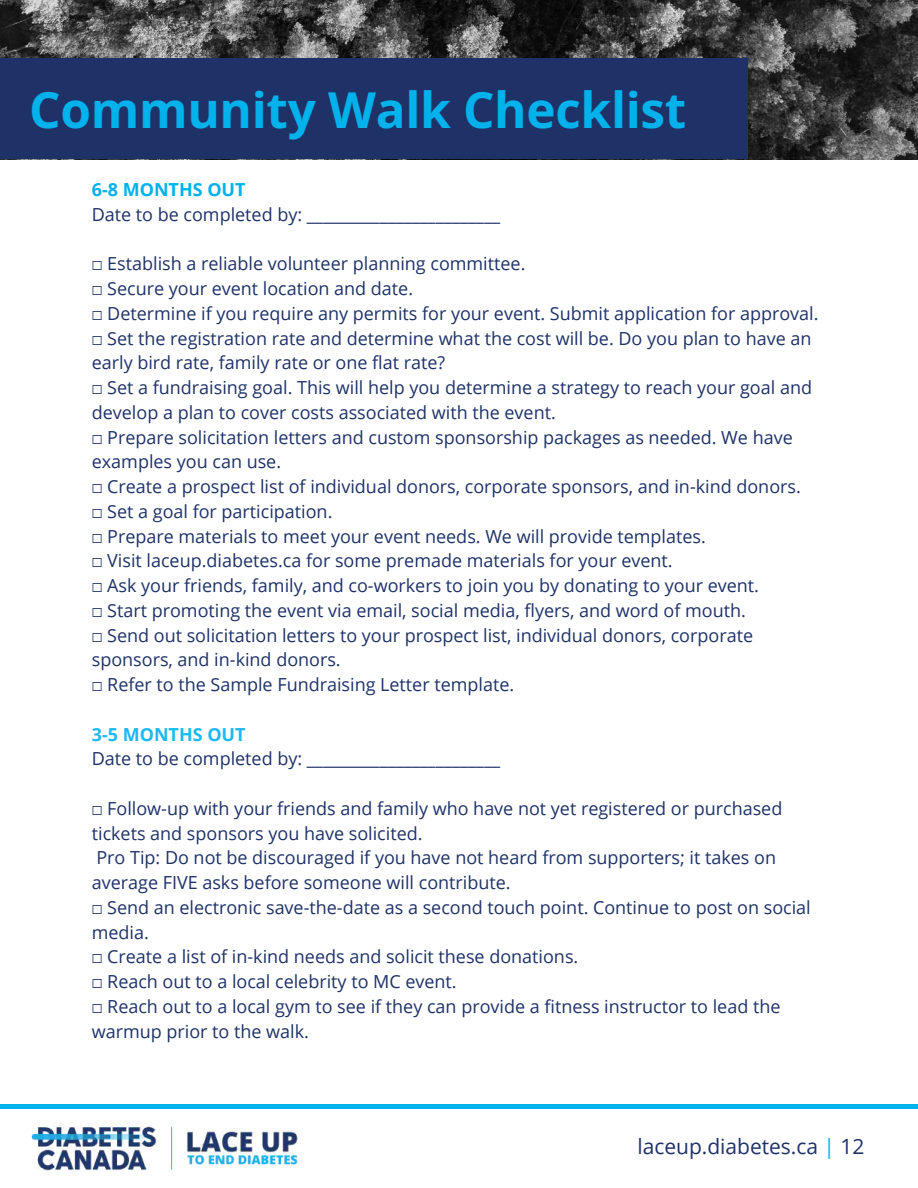
<style>
.page{position:relative;width:918px;height:1188px;background:#fff}
.page>*{position:absolute;margin:0;border:0;box-sizing:border-box;transform-origin:0 0}
.t1{font:700 49.5px "Open Sans";letter-spacing:-.005em;color:#00b2eb}
.t2{font:21px "Open Sans";color:#1e3268}
.t3{font:18px/24.8px "Open Sans";color:#1e3268}
.t4{font:700 18px "Open Sans";color:#00b2eb}
.t5{font:700 18px "Open Sans";color:#1db9f2}
.s1{font-family:"Free Mono"}
.s2{color:#00b2eb}
</style>
<div class="page">
<img style="left:0;top:0;width:918px;height:159px">
<div style="left:0;top:58px;width:748px;height:101px;background:#1e3268"></div>
<div style="left:0;top:1104px;width:918px;height:5px;background:#00b2eb"></div>
<img style="left:31px;top:1125px;width:267px;height:46px">
<h1 class="t1" style="left:29px;top:75px;width:659px">Community Walk Checklist</h1>
<p class="t4" style="left:92px;top:177px;width:155px">6-8 MONTHS OUT</p>
<p class="t3" style="left:92px;top:201px;width:410px">Date to be completed by: ________________________</p>
<p class="t3" style="left:92px;top:251px;width:728px"><span class="s1">☐</span> Establish a reliable volunteer planning committee.<br><span class="s1">☐</span> Secure your event location and date.<br><span class="s1">☐</span> Determine if you require any permits for your event. Submit application for approval. <span class="s1">☐</span> Set the registration rate and determine what the cost will be. Do you plan to have an early bird rate, family rate or one flat rate?<br><span class="s1">☐</span> Set a fundraising goal. This will help you determine a strategy to reach your goal and develop a plan to cover costs associated with the event.<br><span class="s1">☐</span> Prepare solicitation letters and custom sponsorship packages as needed. We have examples you can use.<br><span class="s1">☐</span> Create a prospect list of individual donors, corporate sponsors, and in-kind donors.<br><span class="s1">☐</span> Set a goal for participation.<br><span class="s1">☐</span> Prepare materials to meet your event needs. We will provide templates.<br><span class="s1">☐</span> Visit laceup.diabetes.ca for some premade materials for your event.<br><span class="s1">☐</span> Ask your friends, family, and co-workers to join you by donating to your event.<br><span class="s1">☐</span> Start promoting the event via email, social media, flyers, and word of mouth.<br><span class="s1">☐</span> Send out solicitation letters to your prospect list, individual donors, corporate sponsors, and in-kind donors.<br><span class="s1">☐</span> Refer to the Sample Fundraising Letter template.</p>
<p class="t5" style="left:92px;top:721px;width:155px">3-5 MONTHS OUT</p>
<p class="t3" style="left:92px;top:746px;width:410px">Date to be completed by: ________________________</p>
<p class="t3" style="left:92px;top:795px;width:721px"><span class="s1">☐</span> Follow-up with your friends and family who have not yet registered or purchased tickets and sponsors you have solicited.<br>Pro Tip: Do not be discouraged if you have not heard from supporters; it takes on average FIVE asks before someone will contribute.<br><span class="s1">☐</span> Send an electronic save-the-date as a second touch point. Continue to post on social media.<br><span class="s1">☐</span> Create a list of in-kind needs and solicit these donations.<br><span class="s1">☐</span> Reach out to a local celebrity to MC event.<br><span class="s1">☐</span> Reach out to a local gym to see if they can provide a fitness instructor to lead the warmup prior to the walk.</p>
<p class="t2" style="left:638px;top:1132px;width:229px">laceup.diabetes.ca <span class="s2">|</span> 12</p>
</div>
